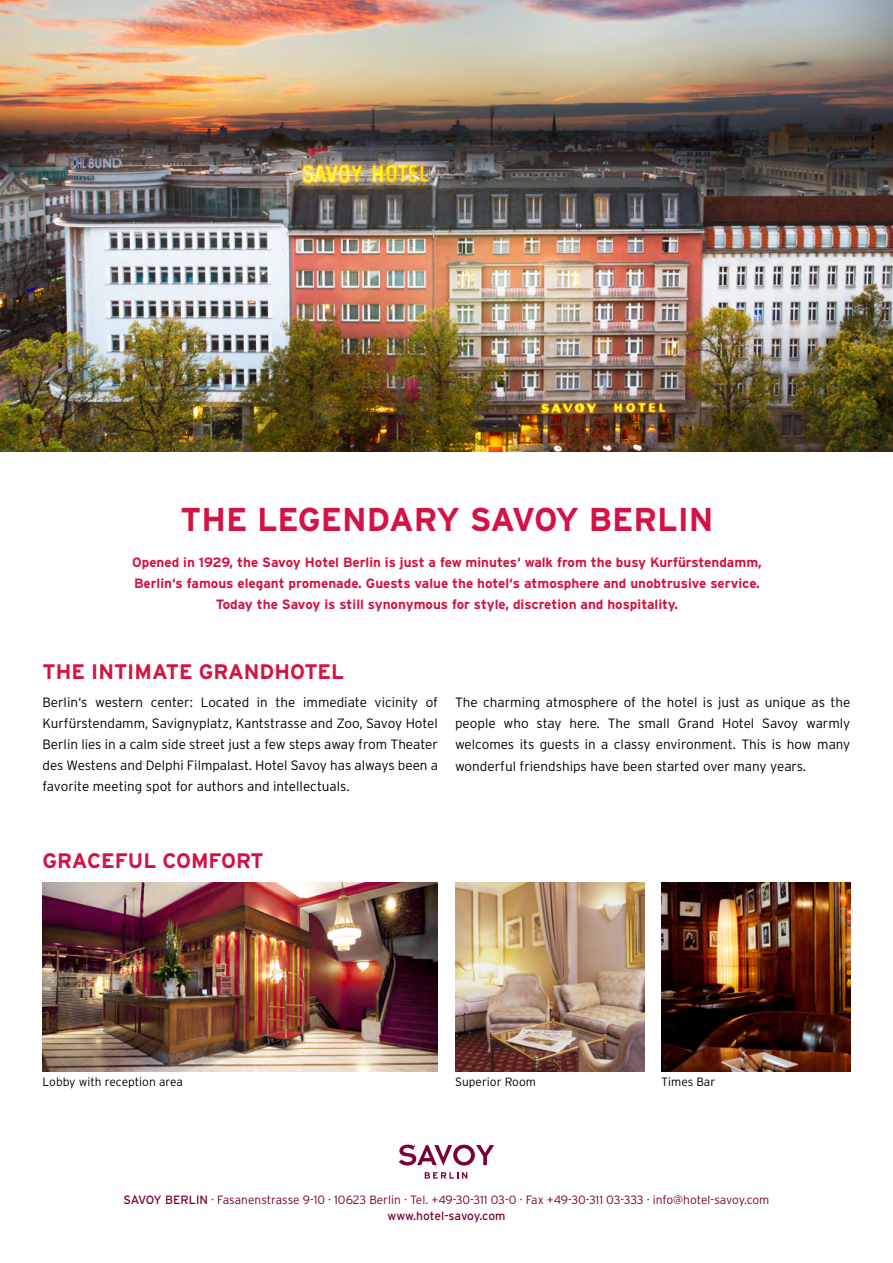
<style>
.page{position:relative;width:893px;height:1263px;background:#fff}
.page>*{position:absolute;margin:0;border:0;box-sizing:border-box;transform-origin:0 0}
.t1{font:700 33px "Interstate Plus";color:#d31245}
.t2{font:700 21px "Interstate Plus";color:#d31245}
.t3{font:300 13.5px/21px "Interstate Plus";color:#000;text-align:justify}
.t4{font:700 13.5px/21px "Interstate Plus";color:#d31245;text-align:center}
.t5{font:300 12px/16.5px "Interstate Plus";letter-spacing:-.01em;color:#7a003c;text-align:center}
.t6{font:300 12px "Interstate Plus";color:#000}
.s1{font-weight:400}
</style>
<div class="page">
<svg style="left:399px;top:1144px;width:95px;height:21px"></svg>
<svg style="left:425px;top:1172px;width:42px;height:7px"></svg>
<img style="left:455px;top:882px;width:189px;height:189px">
<img style="left:43px;top:882px;width:395px;height:189px">
<img style="left:661px;top:882px;width:189px;height:189px">
<img style="left:0;top:0;width:893px;height:452px">
<h1 class="t1" style="left:180px;top:501px;width:534px">THE LEGENDARY SAVOY BERLIN</h1>
<p class="t4" style="left:132px;top:552px;width:631px">Opened in 1929, the Savoy Hotel Berlin is just a few minutes‘ walk from the busy Kurfürstendamm,<br>Berlin‘s famous elegant promenade. Guests value the hotel‘s atmosphere and unobtrusive service.<br>Today the Savoy is still synonymous for style, discretion and hospitality.</p>
<h2 class="t2" style="left:43px;top:660px;width:303px">THE INTIMATE GRANDHOTEL</h2>
<p class="t3" style="left:43px;top:692px;width:397px">Berlin‘s western center: Located in the immediate vicinity of Kurfürstendamm, Savignyplatz, Kantstrasse and Zoo, Savoy Hotel Berlin lies in a calm side street just a few steps away from Theater des Westens and Delphi Filmpalast. Hotel Savoy has always been a favorite meeting spot for authors and intellectuals.</p>
<p class="t3" style="left:455px;top:692px;width:397px">The charming atmosphere of the hotel is just as unique as the people who stay here. The small Grand Hotel Savoy warmly welcomes its guests in a classy environment. This is how many wonderful friendships have been started over many years.</p>
<h2 class="t2" style="left:43px;top:848px;width:223px">GRACEFUL COMFORT</h2>
<p class="t6" style="left:43px;top:1075px;width:142px">Lobby with reception area</p>
<p class="t6" style="left:455px;top:1075px;width:82px">Superior Room</p>
<p class="t6" style="left:661px;top:1075px;width:55px">Times Bar</p>
<p class="t5" style="left:124px;top:1191px;width:647px"><span class="s1">SAVOY BERLIN</span> · Fasanenstrasse 9-10 · 10623 Berlin · Tel. +49-30-311 03-0 · Fax +49-30-311 03-333 · info@hotel-savoy.com <span class="s1">www.hotel-savoy.com</span></p>
</div>
